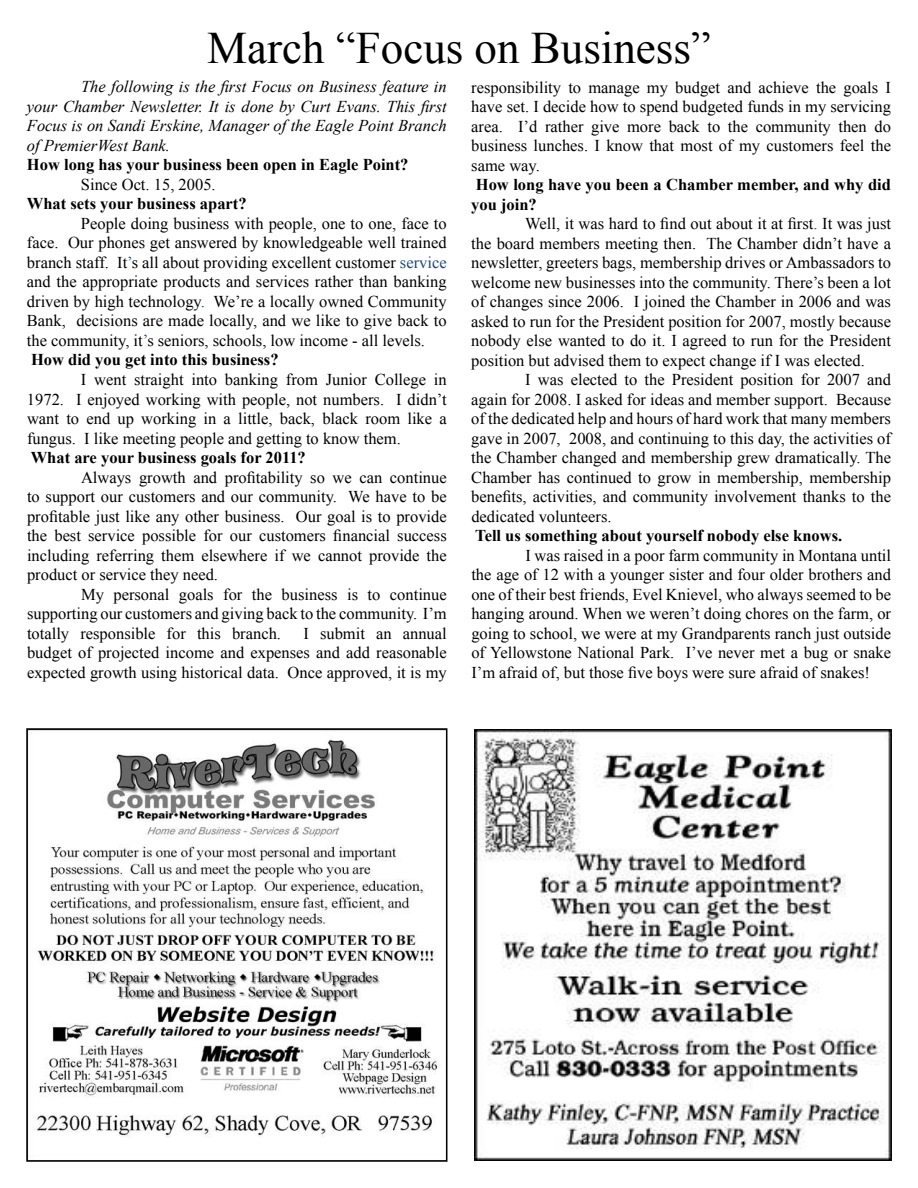
<style>
.page{position:relative;width:918px;height:1188px;background:#fff}
.page>*{position:absolute;margin:0;border:0;box-sizing:border-box;transform-origin:0 0}
.t1{font:45px "Times New Roman";color:#000}
.t2{font:16.5px/19.5px "Times New Roman";color:#000;text-align:justify}
.t3{font:700 16.5px/19.5px "Times New Roman";color:#000}
.t4{font:italic 16.5px/19.5px "Times New Roman";color:#000;text-align:justify}
.s1{color:#1f487c}
.s2{font-weight:700}
</style>
<div class="page">
<img style="left:474px;top:729px;width:418px;height:432px">
<img style="left:30px;top:732px;width:408px;height:425px">
<div style="left:26px;top:728px;width:421px;height:434px;border:2px solid #000"></div>
<h1 class="t1" style="left:207px;top:30px;width:505px">March “Focus on Business”</h1>
<p class="t4" style="left:27px;top:77px;width:421px;text-indent:54px">The following is the irst Focus on Business feature in your Chamber Newsletter. It is done by Curt Evans. This irst Focus is on Sandi Erskine, Manager of the Eagle Point Branch of PremierWest Bank.</p>
<p class="t3" style="left:27px;top:157px;width:383px">How long has your business been open in Eagle Point?</p>
<p class="t2" style="left:81px;top:176px;width:136px">Since Oct. 15, 2005.</p>
<p class="t3" style="left:27px;top:196px;width:221px">What sets your business apart?</p>
<p class="t2" style="left:27px;top:215px;width:421px;text-align:left;text-indent:54px">People doing business with people, one to one, face to face. Our phones get answered by knowledgeable well trained branch staff. It<span class="s1">’</span>s all about providing excellent customer <span class="s1">service </span>and the appropriate products and services rather than banking driven by high technology<span class="s1">.</span> We’re a locally owned Community Bank, decisions are made locally, and we like to give back to the community, it<span class="s1">’</span>s seniors, schools, low income - all levels.<br><span class="s2">How did you get into this business?</span></p>
<p class="t2" style="left:27px;top:371px;width:421px;text-indent:54px">I went straight into banking from Junior College in 1972. I enjoyed working with people, not numbers. I didn’t want to end up working in a little, back, black room like a fungus. I like meeting people and getting to know them.</p>
<p class="t3" style="left:31px;top:449px;width:277px">What are your business goals for 2011?</p>
<p class="t2" style="left:27px;top:469px;width:421px;text-indent:54px">Always growth and proitability so we can continue to support our customers and our community. We have to be proitable just like any other business. Our goal is to provide the best service possible for our customers inancial success including referring them elsewhere if we cannot provide the product or service they need.</p>
<p class="t2" style="left:27px;top:586px;width:421px;text-indent:54px">My personal goals for the business is to continue supporting our customers and giving back to the community. I’m totally responsible for this branch.</p>
<p class="t2" style="left:471px;top:79px;width:421px">responsibility to manage my budget and achieve the goals I have set. I decide how to spend budgeted funds in my servicing area. I’d rather give more back to the community then do business lunches. I know that most of my customers feel the same way.</p>
<p class="t3" style="left:471px;top:176px;width:421px">How long have you been a Chamber member, and why did you join?</p>
<p class="t2" style="left:471px;top:214px;width:421px;text-indent:54px">Well, it was hard to ind out about it at irst<span class="s1">.</span> It was just the board members meeting then. The Chamber didn’t have a newsletter, greeters bags, membership drives or Ambassadors to welcome new businesses into the community. There’s been a lot of changes since 2006. I joined the Chamber in 2006 and was asked to run for the President position for 2007, mostly because nobody else wanted to do it. I agreed to run for the President position but advised them to expect change if I was elected.</p>
<p class="t2" style="left:471px;top:371px;width:421px;text-indent:54px">I was elected to the President position for 2007 and again for 2008. I asked for ideas and member support. Because of the dedicated help and hours of hard work that many members gave in 2007, 2008, and continuing to this day, the activities of the Chamber changed and membership grew dramatically. The Chamber has continued to grow in membership, membership beneits, activities, and community involvement thanks to the dedicated volunteers.</p>
<p class="t3" style="left:475px;top:528px;width:369px">Tell us something about yourself nobody else knows.</p>
<p class="t2" style="left:471px;top:547px;width:421px;text-indent:54px">I was raised in a poor farm community in Montana until the age of 12 with a younger sister and four older brothers and one of their best friends, Evel Knievel, who always seemed to be hanging around. When we weren’t doing chores on the farm, or going to school, we were at my Grandparents ranch just outside of Yellowstone National Park. I’ve never met a bug or snake I’m afraid of, but those ive boys were sure afraid of snakes!</p>
<p class="t2" style="left:27px;top:625px;width:421px;text-indent:276px">I submit an annual budget of projected income and expenses and add reasonable expected growth using historical data. Once approved, it is my</p>
</div>
